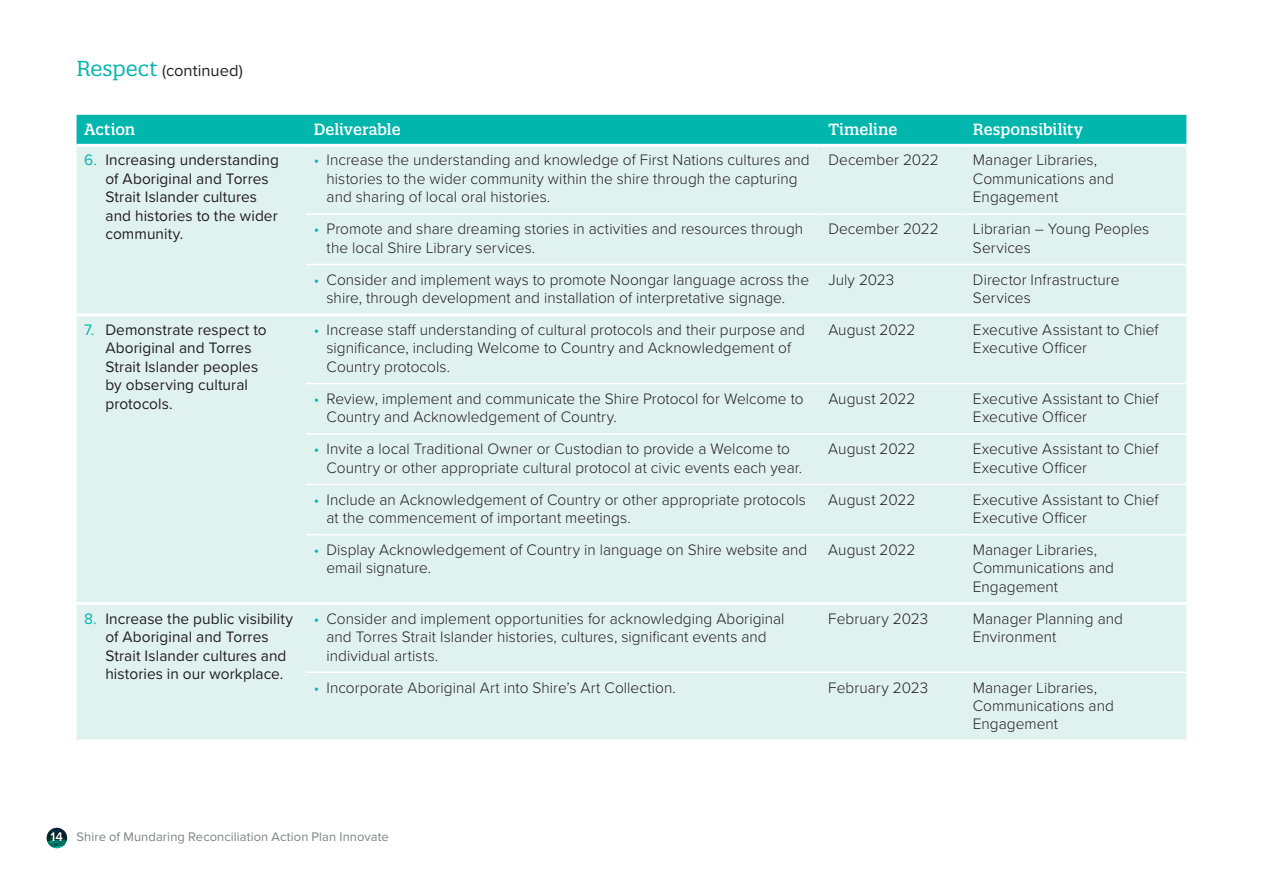
<style>
.page{position:relative;width:1263px;height:893px;background:#fff}
.page>*{position:absolute;margin:0;border:0;box-sizing:border-box;transform-origin:0 0}
.t1{font:16.5px "Proxima Nova";letter-spacing:.005em;color:#231f20}
.t2{font:300 15.75px/18.5px "Proxima Nova";letter-spacing:.005em;color:#231f20}
.t3{font:15.75px/18.5px "Proxima Nova";letter-spacing:.005em;color:#231f20}
.t4{font:500 15.75px "Quatro Slab";color:#fff}
.t5{font:12.9px "Proxima Nova";letter-spacing:.01em;color:#808285}
.s1{font-family:"Quatro Slab";font-size:21px;color:#00b6ad}
.s2{color:#00b6ad}
.s3{font-weight:600;color:#fff}
</style>
<div class="page">
<img style="left:47px;top:828px;width:20px;height:20px;border-radius:10px">
<div style="left:77px;top:115px;width:1109px;height:29px;background:#00b6ad"></div>
<div style="left:77px;top:147px;width:1109px;height:592px;background:#e0f2ef"></div>
<hr style="left:306px;top:213px;width:515px;height:2px;background:#fff">
<hr style="left:821px;top:213px;width:144px;height:2px;background:#fff">
<hr style="left:965px;top:213px;width:221px;height:2px;background:#fff">
<hr style="left:306px;top:383px;width:515px;height:1px;background:#fff">
<hr style="left:821px;top:383px;width:144px;height:1px;background:#fff">
<hr style="left:965px;top:383px;width:221px;height:1px;background:#fff">
<hr style="left:306px;top:433px;width:515px;height:2px;background:#fff">
<hr style="left:821px;top:433px;width:144px;height:2px;background:#fff">
<hr style="left:965px;top:433px;width:221px;height:2px;background:#fff">
<hr style="left:306px;top:484px;width:515px;height:1px;background:#fff">
<hr style="left:821px;top:484px;width:144px;height:1px;background:#fff">
<hr style="left:965px;top:484px;width:221px;height:1px;background:#fff">
<hr style="left:77px;top:313px;width:229px;height:3px;background:#fff">
<hr style="left:77px;top:602px;width:229px;height:3px;background:#fff">
<hr style="left:306px;top:264px;width:515px;height:1px;background:#fff">
<hr style="left:821px;top:264px;width:144px;height:1px;background:#fff">
<hr style="left:965px;top:264px;width:221px;height:1px;background:#fff">
<hr style="left:306px;top:313px;width:515px;height:3px;background:#fff">
<hr style="left:821px;top:313px;width:144px;height:3px;background:#fff">
<hr style="left:965px;top:313px;width:221px;height:3px;background:#fff">
<hr style="left:306px;top:534px;width:515px;height:1px;background:#fff">
<hr style="left:821px;top:534px;width:144px;height:1px;background:#fff">
<hr style="left:965px;top:534px;width:221px;height:1px;background:#fff">
<hr style="left:306px;top:602px;width:515px;height:3px;background:#fff">
<hr style="left:821px;top:602px;width:144px;height:3px;background:#fff">
<hr style="left:965px;top:602px;width:221px;height:3px;background:#fff">
<hr style="left:306px;top:671px;width:515px;height:2px;background:#fff">
<hr style="left:821px;top:671px;width:144px;height:2px;background:#fff">
<hr style="left:965px;top:671px;width:221px;height:2px;background:#fff">
<p class="t1" style="left:77px;top:58px;width:168px"><span class="s1">Respect</span> (continued)</p>
<p class="t4" style="left:84px;top:120px;width:53px">Action</p>
<p class="t4" style="left:314px;top:120px;width:88px">Deliverable</p>
<p class="t4" style="left:828px;top:120px;width:70px">Timeline</p>
<p class="t4" style="left:973px;top:120px;width:111px">Responsibility</p>
<p class="t3" style="left:105px;top:150px;width:175px;text-indent:-21px"><span class="s2">6.</span> Increasing understanding of Aboriginal and Torres<br>Strait Islander cultures and histories to the wider community.</p>
<p class="t2" style="left:327px;top:150px;width:485px;text-indent:-13px"><span class="s2">•</span> Increase the understanding and knowledge of First Nations cultures and histories to the wider community within the shire through the capturing and sharing of local oral histories.</p>
<p class="t2" style="left:828px;top:150px;width:112px">December 2022</p>
<p class="t2" style="left:973px;top:150px;width:143px">Manager Libraries,<br>Communications and<br>Engagement</p>
<p class="t2" style="left:327px;top:219px;width:478px;text-indent:-13px"><span class="s2">•</span> Promote and share dreaming stories in activities and resources through the local Shire Library services.</p>
<p class="t2" style="left:828px;top:219px;width:112px">December 2022</p>
<p class="t2" style="left:973px;top:219px;width:178px">Librarian – Young Peoples<br>Services</p>
<p class="t2" style="left:327px;top:269px;width:484px;text-indent:-13px"><span class="s2">•</span> Consider and implement ways to promote Noongar language across the shire, through development and installation of interpretative signage.</p>
<p class="t2" style="left:828px;top:269px;width:67px">July 2023</p>
<p class="t2" style="left:973px;top:269px;width:148px">Director Infrastructure<br>Services</p>
<p class="t3" style="left:105px;top:320px;width:163px;text-indent:-21px"><span class="s2">7.</span> Demonstrate respect to<br>Aboriginal and Torres<br>Strait Islander peoples by observing cultural protocols.</p>
<p class="t2" style="left:327px;top:320px;width:480px;text-indent:-13px"><span class="s2">•</span> Increase staff understanding of cultural protocols and their purpose and significance, including Welcome to Country and Acknowledgement of<br>Country protocols.</p>
<p class="t2" style="left:828px;top:320px;width:89px">August 2022</p>
<p class="t2" style="left:973px;top:320px;width:187px">Executive Assistant to Chief<br>Executive Officer</p>
<p class="t2" style="left:327px;top:388px;width:479px;text-indent:-13px"><span class="s2">•</span> Review, implement and communicate the Shire Protocol for Welcome to<br>Country and Acknowledgement of Country.</p>
<p class="t2" style="left:828px;top:388px;width:89px">August 2022</p>
<p class="t2" style="left:973px;top:388px;width:187px">Executive Assistant to Chief<br>Executive Officer</p>
<p class="t2" style="left:326px;top:439px;width:477px;text-indent:-13px"><span class="s2">•</span> Invite a local Traditional Owner or Custodian to provide a Welcome to<br>Country or other appropriate cultural protocol at civic events each year.</p>
<p class="t2" style="left:828px;top:439px;width:89px">August 2022</p>
<p class="t2" style="left:973px;top:439px;width:187px">Executive Assistant to Chief<br>Executive Officer</p>
<p class="t2" style="left:326px;top:489px;width:481px;text-indent:-13px"><span class="s2">•</span> Include an Acknowledgement of Country or other appropriate protocols at the commencement of important meetings.</p>
<p class="t2" style="left:828px;top:489px;width:89px">August 2022</p>
<p class="t2" style="left:973px;top:489px;width:187px">Executive Assistant to Chief<br>Executive Officer</p>
<p class="t2" style="left:326px;top:540px;width:482px;text-indent:-13px"><span class="s2">•</span> Display Acknowledgement of Country in language on Shire website and email signature.</p>
<p class="t2" style="left:828px;top:540px;width:89px">August 2022</p>
<p class="t2" style="left:973px;top:540px;width:143px">Manager Libraries,<br>Communications and<br>Engagement</p>
<p class="t3" style="left:105px;top:609px;width:189px;text-indent:-21px"><span class="s2">8.</span> Increase the public visibility of Aboriginal and Torres<br>Strait Islander cultures and histories in our workplace.</p>
<p class="t2" style="left:326px;top:608px;width:460px;text-indent:-13px"><span class="s2">•</span> Consider and implement opportunities for acknowledging Aboriginal and Torres Strait Islander histories, cultures, significant events and individual artists.</p>
<p class="t2" style="left:828px;top:608px;width:101px">February 2023</p>
<p class="t2" style="left:973px;top:608px;width:152px">Manager Planning and<br>Environment</p>
<p class="t2" style="left:314px;top:677px;width:364px"><span class="s2">•</span> Incorporate Aboriginal Art into Shire’s Art Collection.</p>
<p class="t2" style="left:828px;top:677px;width:101px">February 2023</p>
<p class="t2" style="left:973px;top:677px;width:143px">Manager Libraries,<br>Communications and<br>Engagement</p>
<p class="t5" style="left:51px;top:827px;width:340px"><span class="s3">14</span> Shire of Mundaring Reconciliation Action Plan Innovate</p>
</div>
